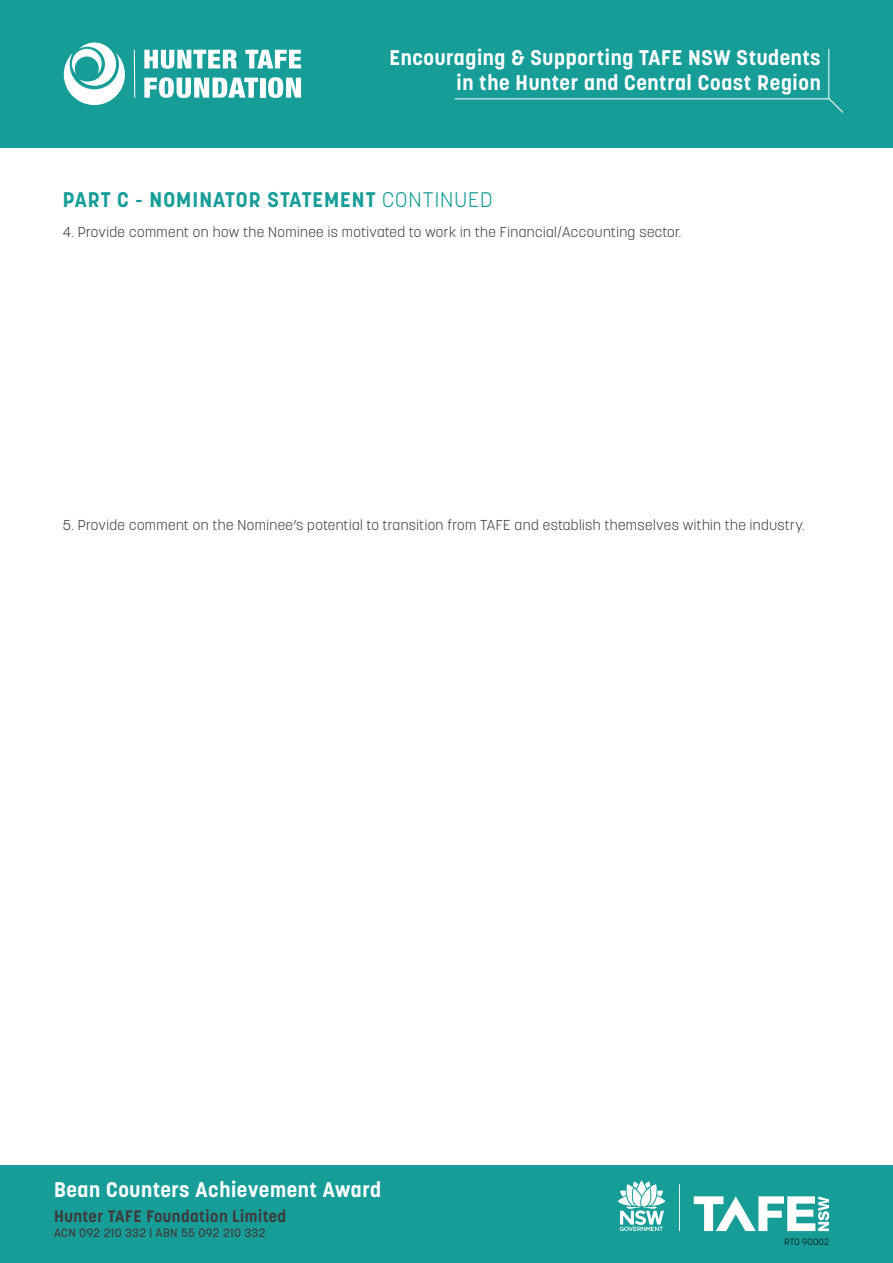
<style>
.page{position:relative;width:893px;height:1263px;background:#fff}
.page>*{position:absolute;margin:0;border:0;box-sizing:border-box;transform-origin:0 0}
.t1{font:700 21px/25.5px "Korolev";letter-spacing:.03em;color:#fff;text-align:right}
.t2{font:700 21px "Korolev";letter-spacing:.05em;color:#179d98}
.t3{font:700 16.5px "Korolev";letter-spacing:.03em;color:#3c3c3b}
.body_3{font:300 14.25px "Korolev";letter-spacing:.03em;color:#3c3c3b}
.t4{font:500 12px "Korolev";letter-spacing:.03em;color:#3c3c3b}
.t5{font:300 9px "Korolev";letter-spacing:.03em;color:#000}
.s1{font-weight:300}
</style>
<div class="page">
<div style="left:0;top:0;width:893px;height:148px;background:#179d98"></div>
<svg style="left:454px;top:48px;width:389px;height:65px"></svg>
<div style="left:0;top:1165px;width:893px;height:98px;background:#179d98"></div>
<svg style="left:144px;top:50px;width:93px;height:19px"></svg>
<svg style="left:245px;top:50px;width:56px;height:18px"></svg>
<svg style="left:144px;top:77px;width:114px;height:21px"></svg>
<div style="left:260px;top:78px;width:5px;height:19px;background:#fff"></div>
<svg style="left:268px;top:77px;width:33px;height:21px"></svg>
<svg style="left:64px;top:43px;width:61px;height:62px"></svg>
<hr style="left:134px;top:50px;width:1px;height:48px;background:#fff">
<svg style="left:694px;top:1196px;width:135px;height:35px"></svg>
<hr style="left:679px;top:1184px;width:1px;height:47px;background:#fff">
<svg style="left:618px;top:1180px;width:47px;height:51px"></svg>
<h1 class="t1" style="left:390px;top:45px;width:433px">Encouraging &amp; Supporting TAFE NSW Students in the Hunter and Central Coast Region</h1>
<p class="t2" style="left:63px;top:187px;width:431px">PART C - NOMINATOR STATEMENT <span class="s1">CONTINUED</span></p>
<p class="body_3" style="left:63px;top:223px;width:620px">4. Provide comment on how the Nominee is motivated to work in the Financial/Accounting sector.</p>
<p class="body_3" style="left:63px;top:516px;width:743px">5. Provide comment on the Nominee’s potential to transition from TAFE and establish themselves within the industry.</p>
<h1 class="t1" style="left:54px;top:1177px;width:329px">Bean Counters Achievement Award</h1>
<p class="t3" style="left:54px;top:1206px;width:234px">Hunter TAFE Foundation Limited</p>
<p class="t4" style="left:54px;top:1225px;width:213px">ACN 092 210 332 | ABN 55 092 210 332</p>
<p class="t5" style="left:785px;top:1236px;width:46px">RTO 90002</p>
</div>
